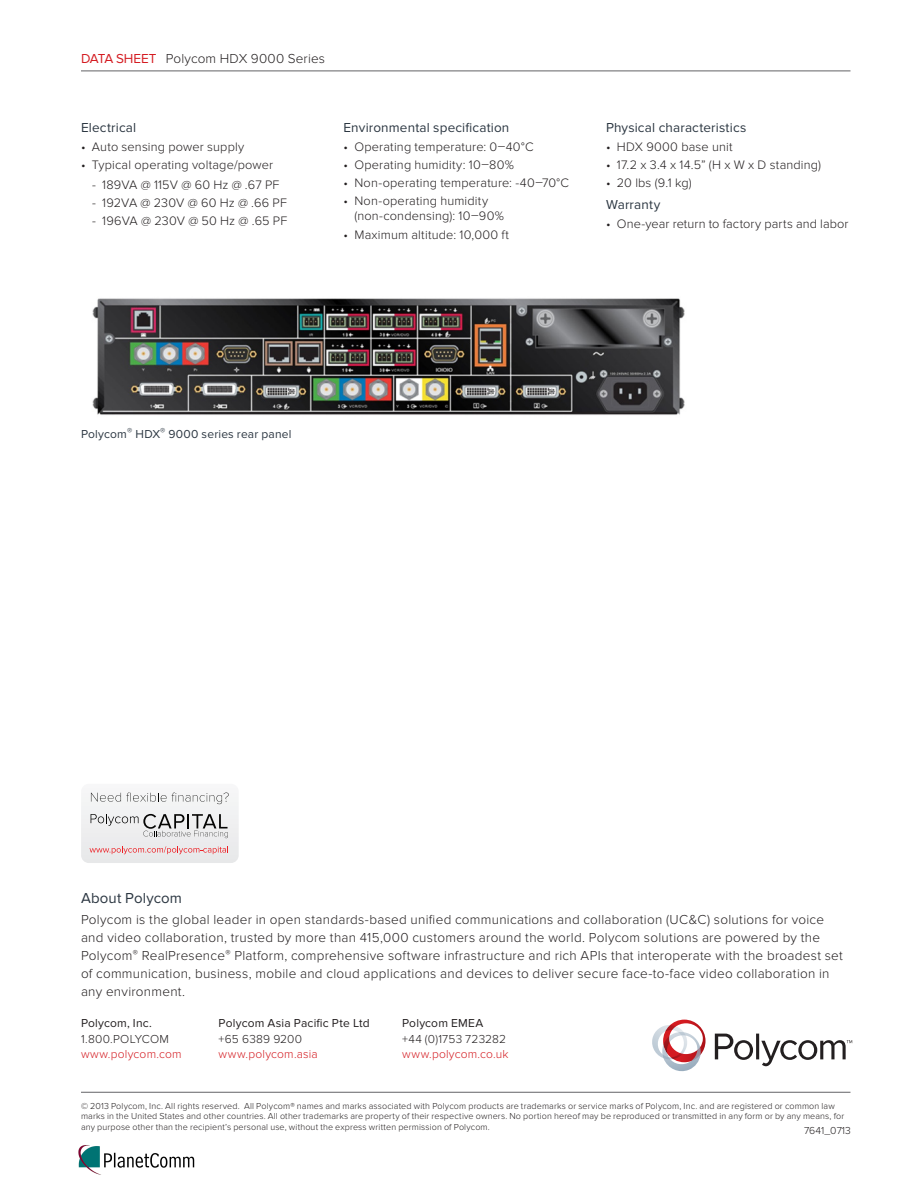
<style>
.page{position:relative;width:918px;height:1188px;background:#fff}
.page>*{position:absolute;margin:0;border:0;box-sizing:border-box;transform-origin:0 0}
.t1{font:15px "Proxima Nova";letter-spacing:.01em;color:#2c3742}
.t2{font:300 13.5px/18px "Proxima Nova";letter-spacing:.02em;color:#231f20}
.DS_-_Subhead_Level_2{font:13.5px "Proxima Nova";letter-spacing:.01em;color:#2c3742}
.t3{font:300 12.75px/15.8px "Proxima Nova";letter-spacing:.015em;color:#231f20}
.Address_Bar_URL{font:300 12px "Proxima Nova";letter-spacing:.015em;color:#d41b21}
.Address_Bar_Header{font:12px "Proxima Nova";letter-spacing:.015em;color:#231f20}
.Address_Bar_Address{font:300 12px "Proxima Nova";letter-spacing:.015em;color:#231f20}
.DS_-_Subhead_Level_1{font:12px "Proxima Nova";letter-spacing:.015em;color:#2c3742}
.t4{font:300 10.5px "Proxima Nova";color:#231f20}
.t5{font:300 9px/10.5px "Proxima Nova";letter-spacing:.015em;color:#231f20}
.s1{font-weight:400;color:#d41b21}
</style>
<div class="page">
<hr style="left:81px;top:71px;width:769px;height:1px;background:#636366">
<svg style="left:81px;top:792px;width:158px;height:71px"></svg>
<hr style="left:81px;top:1092px;width:769px;height:1px;background:#636366">
<svg style="left:652px;top:1020px;width:54px;height:51px"></svg>
<svg style="left:715px;top:1034px;width:38px;height:26px"></svg>
<hr style="left:756px;top:1034px;width:3px;height:25px;background:#231f20">
<svg style="left:761px;top:1040px;width:91px;height:26px"></svg>
<img style="left:92px;top:298px;width:593px;height:117px">
<img style="left:78px;top:1145px;width:117px;height:30px">
<p class="t2" style="left:81px;top:50px;width:246px"><span class="s1">DATA SHEET</span> Polycom HDX 9000 Series</p>
<p class="DS_-_Subhead_Level_2" style="left:81px;top:120px;width:57px">Electrical</p>
<p class="t3" style="left:81px;top:139px;width:165px">• Auto sensing power supply</p>
<p class="t3" style="left:81px;top:157px;width:194px">• Typical operating voltage/power</p>
<p class="t3" style="left:92px;top:177px;width:189px">- 189VA @ 115V @ 60 Hz @ .67 PF</p>
<p class="t3" style="left:92px;top:195px;width:196px">- 192VA @ 230V @ 60 Hz @ .66 PF</p>
<p class="t3" style="left:92px;top:213px;width:197px">- 196VA @ 230V @ 50 Hz @ .65 PF</p>
<p class="DS_-_Subhead_Level_2" style="left:343px;top:120px;width:167px">Environmental specification</p>
<p class="t3" style="left:344px;top:139px;width:192px">• Operating temperature: 0–40°C</p>
<p class="t3" style="left:344px;top:157px;width:172px">• Operating humidity: 10–80%</p>
<p class="t3" style="left:344px;top:175px;width:227px">• Non-operating temperature: -40–70°C</p>
<p class="t3" style="left:354px;top:193px;width:151px;text-indent:-11px">• Non-operating humidity (non-condensing): 10–90%</p>
<p class="t3" style="left:344px;top:227px;width:167px">• Maximum altitude: 10,000 ft</p>
<p class="DS_-_Subhead_Level_2" style="left:606px;top:120px;width:142px">Physical characteristics</p>
<p class="t3" style="left:606px;top:139px;width:128px">• HDX 9000 base unit</p>
<p class="t3" style="left:606px;top:157px;width:217px">• 17.2 x 3.4 x 14.5” (H x W x D standing)</p>
<p class="t3" style="left:606px;top:175px;width:87px">• 20 lbs (9.1 kg)</p>
<p class="DS_-_Subhead_Level_2" style="left:606px;top:197px;width:56px">Warranty</p>
<p class="t3" style="left:606px;top:216px;width:244px">• One-year return to factory parts and labor</p>
<p class="DS_-_Subhead_Level_1" style="left:81px;top:427px;width:212px">Polycom<sup>®</sup> HDX<sup>®</sup> 9000 series rear panel</p>
<p class="t1" style="left:81px;top:889px;width:102px">About Polycom</p>
<p class="t2" style="left:81px;top:911px;width:763px">Polycom is the global leader in open standards-based unified communications and collaboration (UC&amp;C) solutions for voice and video collaboration, trusted by more than 415,000 customers around the world. Polycom solutions are powered by the Polycom<sup>®</sup> RealPresence<sup>®</sup> Platform, comprehensive software infrastructure and rich APIs that interoperate with the broadest set of communication, business, mobile and cloud applications and devices to deliver secure face-to-face video collaboration in any environment.</p>
<p class="Address_Bar_Header" style="left:81px;top:1016px;width:72px">Polycom, Inc.</p>
<p class="Address_Bar_Address" style="left:81px;top:1032px;width:89px">1.800.POLYCOM</p>
<p class="Address_Bar_URL" style="left:81px;top:1047px;width:102px">www.polycom.com</p>
<p class="Address_Bar_Header" style="left:219px;top:1016px;width:153px">Polycom Asia Pacific Pte Ltd</p>
<p class="Address_Bar_Address" style="left:219px;top:1032px;width:85px">+65 6389 9200</p>
<p class="Address_Bar_URL" style="left:219px;top:1047px;width:101px">www.polycom.asia</p>
<p class="Address_Bar_Header" style="left:402px;top:1016px;width:83px">Polycom EMEA</p>
<p class="Address_Bar_Address" style="left:402px;top:1032px;width:106px">+44 (0)1753 723282</p>
<p class="Address_Bar_URL" style="left:402px;top:1047px;width:108px">www.polycom.co.uk</p>
<p class="t5" style="left:81px;top:1101px;width:765px">© 2013 Polycom, Inc. All rights reserved. All Polycom® names and marks associated with Polycom products are trademarks or service marks of Polycom, Inc. and are registered or common law marks in the United States and other countries. All other trademarks are property of their respective owners. No portion hereof may be reproduced or transmitted in any form or by any means, for any purpose other than the recipient’s personal use, without the express written permission of Polycom.</p>
<p class="t4" style="left:804px;top:1124px;width:48px">7641_0713</p>
</div>
